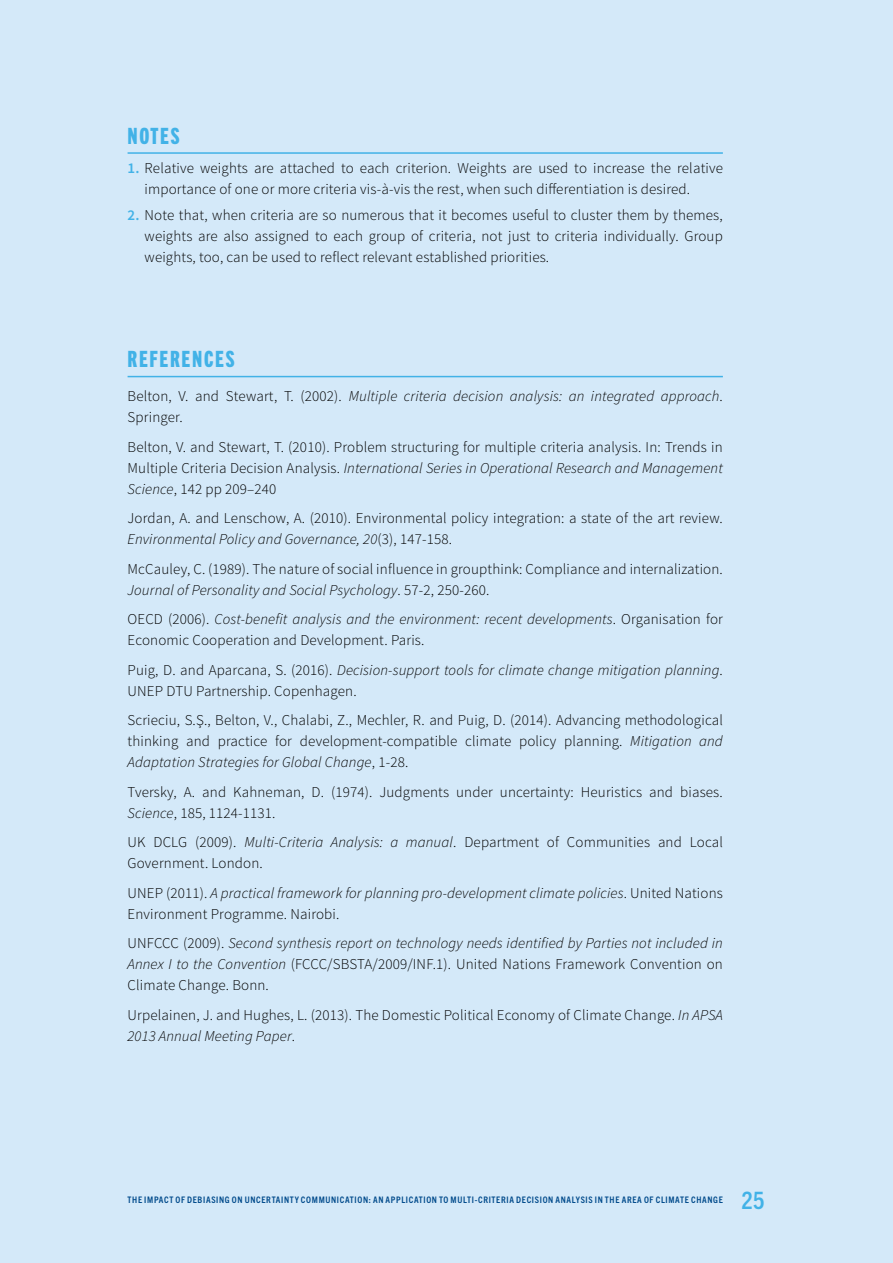
<style>
.page{position:relative;width:893px;height:1263px;background:#d4e9f9}
.page>*{position:absolute;margin:0;border:0;box-sizing:border-box;transform-origin:0 0}
.t1{font:700 condensed 24px "Trade Gothic Next LT Pro";color:#42b2e7}
.t2{font:22.5px "Trade Gothic Next LT Pro Hv Cm";letter-spacing:.075em;color:#42b2e7}
.t3{font:300 15px/21px "Source Sans Pro";letter-spacing:.01em;color:#000}
.t4{font:italic 300 15px/21px "Source Sans Pro";letter-spacing:.01em;color:#000}
.t5{font:700 condensed 9px "Trade Gothic Next LT Pro";letter-spacing:.075em;color:#004a8b}
.s1{font-weight:600;color:#42b2e7}
.s2{font-style:normal}
.s3{font-style:italic}
</style>
<div class="page">
<hr style="left:128px;top:152px;width:595px;height:2px;background:#42b2e7">
<hr style="left:128px;top:376px;width:595px;height:1px;background:#42b2e7">
<h2 class="t2" style="left:128px;top:121px;width:54px">NOTES</h2>
<p class="t3" style="left:145px;top:158px;width:580px;text-indent:-17px"><span class="s1">1.</span> Relative weights are attached to each criterion. Weights are used to increase the relative importance of one or more criteria vis-à-vis the rest, when such differentiation is desired.</p>
<p class="t3" style="left:145px;top:204px;width:580px;text-align:justify;text-indent:-17px"><span class="s1">2.</span> Note that, when criteria are so numerous that it becomes useful to cluster them by themes, weights are also assigned to each group of criteria, not just to criteria individually. Group weights, too, can be used to reflect relevant established priorities.</p>
<h2 class="t2" style="left:128px;top:344px;width:109px">REFERENCES</h2>
<p class="t4" style="left:128px;top:386px;width:597px"><span class="s2">Belton, V. and Stewart, T. (2002).</span> Multiple criteria decision analysis: an integrated approach<span class="s2">.<br>Springer.</span></p>
<p class="t3" style="left:128px;top:436px;width:597px;text-align:justify">Belton, V. and Stewart, T. (2010). Problem structuring for multiple criteria analysis. In: Trends in Multiple Criteria Decision Analysis. <span class="s3">International Series in Operational Research and Management Science</span>, 142 pp 209–240</p>
<p class="t3" style="left:128px;top:508px;width:597px">Jordan, A. and Lenschow, A. (2010). Environmental policy integration: a state of the art review.<br><span class="s3">Environmental Policy and Governance, 20</span>(3), 147-158.</p>
<p class="t3" style="left:128px;top:558px;width:597px">McCauley, C. (1989). The nature of social influence in groupthink: Compliance and internalization.<br><span class="s3">Journal of Personality and Social Psychology</span>. 57-2, 250-260.</p>
<p class="t3" style="left:128px;top:609px;width:597px">OECD (2006). <span class="s3">Cost-benefit analysis and the environment: recent developments</span>. Organisation for<br>Economic Cooperation and Development. Paris.</p>
<p class="t3" style="left:128px;top:659px;width:597px">Puig, D. and Aparcana, S. (2016). <span class="s3">Decision-support tools for climate change mitigation planning</span>.<br>UNEP DTU Partnership. Copenhagen.</p>
<p class="t3" style="left:128px;top:710px;width:597px;text-align:justify">Scrieciu, S.Ş., Belton, V., Chalabi, Z., Mechler, R. and Puig, D. (2014). Advancing methodological thinking and practice for development-compatible climate policy planning. <span class="s3">Mitigation and Adaptation Strategies for Global Change</span>, 1-28.</p>
<p class="t3" style="left:128px;top:781px;width:597px">Tversky, A. and Kahneman, D. (1974). Judgments under uncertainty: Heuristics and biases.<br><span class="s3">Science</span>, 185, 1124-1131.</p>
<p class="t3" style="left:128px;top:832px;width:597px">UK DCLG (2009). <span class="s3">Multi-Criteria Analysis: a manual</span>. Department of Communities and Local<br>Government. London.</p>
<p class="t4" style="left:128px;top:882px;width:597px"><span class="s2">UNEP (2011).</span> A practical framework for planning pro-development climate policies<span class="s2">. United Nations<br>Environment Programme. Nairobi.</span></p>
<p class="t4" style="left:128px;top:933px;width:597px;text-align:justify"><span class="s2">UNFCCC (2009).</span> Second synthesis report on technology needs identified by Parties not included in Annex I to the Convention <span class="s2">(FCCC/SBSTA/2009/INF.1). United Nations Framework Convention on Climate Change. Bonn.</span></p>
<p class="t3" style="left:128px;top:1004px;width:597px">Urpelainen, J. and Hughes, L. (2013). The Domestic Political Economy of Climate Change. <span class="s3">In APSA<br>2013 Annual Meeting Paper</span>.</p>
<p class="t5" style="left:128px;top:1194px;width:597px">THE IMPACT OF DEBIASING ON UNCERTAINTY COMMUNICATION: AN APPLICATION TO MULTI-CRITERIA DECISION ANALYSIS IN THE AREA OF CLIMATE CHANGE</p>
<h1 class="t1" style="left:741px;top:1184px;width:25px">25</h1>
</div>
